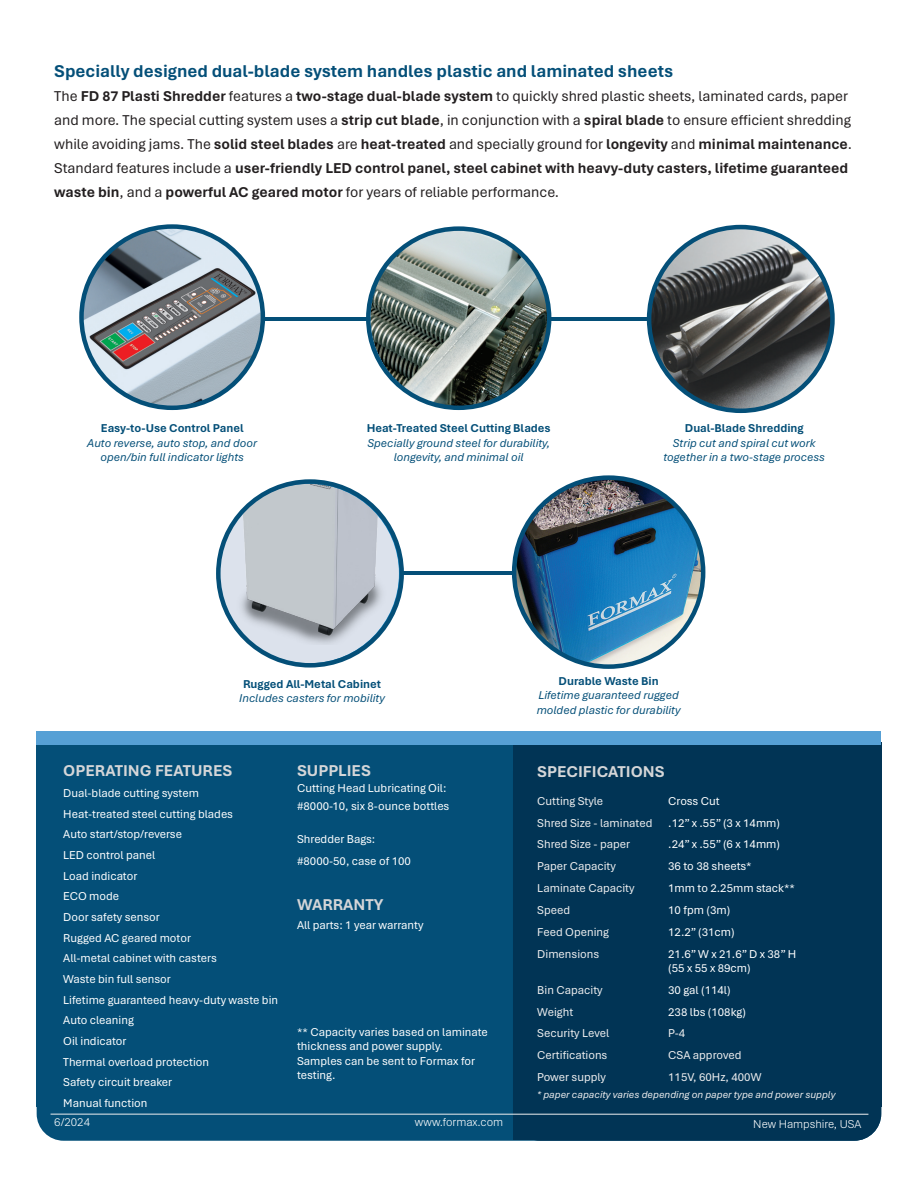
<style>
.page{position:relative;width:918px;height:1188px;background:#fff}
.page>*{position:absolute;margin:0;border:0;box-sizing:border-box;transform-origin:0 0}
.t1{font:700 18px "Aptos";color:#044f78}
.t2{font:700 16.5px "Aptos";color:#d5d6d8}
.t3{font:15px/24px "Aptos";color:#231f20}
.t4{font:12px/14.4px "Aptos";color:#fff}
.t5{font:italic 12px/14.4px "Aptos";color:#044f78;text-align:center}
.t6{font:12px "Aptos";color:#eeeeef}
.t7{font:700 12px "Aptos";color:#044f78}
.t8{font:300 12px "Aptos";color:#fff}
.t9{font:italic 10.5px "Aptos";color:#eeeeef}
.s1{font-weight:700}
</style>
<div class="page">
<div style="left:37px;top:744px;width:844px;height:397px;background:#044f78;border-radius:27px"></div>
<div style="left:37px;top:743px;width:844px;height:364px;background:#044f78"></div>
<div style="left:513px;top:742px;width:368px;height:365px;background:#013455"></div>
<div style="left:513px;top:742px;width:306px;height:398px;background:#013455"></div>
<hr style="left:51px;top:1114px;width:817px;height:1px;background:#eeeeef">
<div style="left:37px;top:732px;width:844px;height:13px;background:#56a0d5"></div>
<hr style="left:221px;top:571px;width:454px;height:3px;background:#044f78">
<svg style="left:218px;top:483px;width:182px;height:181px;background:#c3d2df"></svg>
<img style="left:223px;top:484px;width:175px;height:161px">
<div style="left:216px;top:479px;width:188px;height:189px;border:4px solid #044f78;border-radius:50%"></div>
<hr style="left:226px;top:317px;width:455px;height:3px;background:#044f78">
<img style="left:81px;top:226px;width:182px;height:182px">
<img style="left:369px;top:228px;width:179px;height:179px">
<div style="left:366px;top:226px;width:185px;height:184px;border:4px solid #044f78;border-radius:50%"></div>
<img style="left:649px;top:227px;width:183px;height:183px">
<div style="left:647px;top:225px;width:188px;height:188px;border:4px solid #044f78;border-radius:50%"></div>
<div style="left:79px;top:224px;width:186px;height:186px;border:4px solid #044f78;border-radius:50%"></div>
<img style="left:514px;top:478px;width:189px;height:189px;border-radius:94px">
<div style="left:512px;top:475px;width:193px;height:194px;border:4px solid #044f78;border-radius:50%"></div>
<p class="t1" style="left:54px;top:58px;width:621px">Specially designed dual-blade system handles plastic and laminated sheets</p>
<p class="t3" style="left:54px;top:83px;width:799px">The <span class="s1">FD 87 Plasti Shredder</span> features a <span class="s1">two-stage dual-blade system</span> to quickly shred plastic sheets, laminated cards, paper and more. The special cutting system uses a <span class="s1">strip cut blade</span>, in conjunction with a <span class="s1">spiral blade</span> to ensure efficient shredding while avoiding jams. The <span class="s1">solid steel blades</span> are <span class="s1">heat-treated</span> and specially ground for <span class="s1">longevity</span> and <span class="s1">minimal maintenance</span>.<br>Standard features include a <span class="s1">user-friendly LED control panel, steel cabinet with heavy-duty casters, lifetime guaranteed waste bin</span>, and a <span class="s1">powerful AC geared motor</span> for years of reliable performance.</p>
<p class="t7" style="left:101px;top:420px;width:144px">Easy-to-Use Control Panel</p>
<p class="t5" style="left:87px;top:435px;width:171px">Auto reverse, auto stop, and door open/bin full indicator lights</p>
<p class="t7" style="left:367px;top:420px;width:186px">Heat-Treated Steel Cutting Blades</p>
<p class="t5" style="left:367px;top:435px;width:184px">Specially ground steel for durability, longevity, and minimal oil</p>
<p class="t7" style="left:685px;top:420px;width:120px">Dual-Blade Shredding</p>
<p class="t5" style="left:664px;top:435px;width:163px">Strip cut and spiral cut work together in a two-stage process</p>
<p class="t7" style="left:243px;top:676px;width:140px">Rugged All-Metal Cabinet</p>
<p class="t5" style="left:239px;top:691px;width:147px">Includes casters for mobility</p>
<p class="t2" style="left:63px;top:760px;width:171px">OPERATING FEATURES</p>
<p class="t4" style="left:63px;top:786px;width:137px">Dual-blade cutting system</p>
<p class="t4" style="left:63px;top:806px;width:171px">Heat-treated steel cutting blades</p>
<p class="t4" style="left:63px;top:827px;width:120px">Auto start/stop/reverse</p>
<p class="t4" style="left:63px;top:847px;width:93px">LED control panel</p>
<p class="t4" style="left:63px;top:868px;width:76px">Load indicator</p>
<p class="t4" style="left:63px;top:889px;width:57px">ECO mode</p>
<p class="t4" style="left:63px;top:909px;width:98px">Door safety sensor</p>
<p class="t4" style="left:63px;top:930px;width:129px">Rugged AC geared motor</p>
<p class="t4" style="left:63px;top:951px;width:155px">All-metal cabinet with casters</p>
<p class="t4" style="left:63px;top:971px;width:109px">Waste bin full sensor</p>
<p class="t4" style="left:63px;top:992px;width:216px">Lifetime guaranteed heavy-duty waste bin</p>
<p class="t4" style="left:63px;top:1013px;width:72px">Auto cleaning</p>
<p class="t4" style="left:63px;top:1033px;width:65px">Oil indicator</p>
<p class="t4" style="left:63px;top:1054px;width:147px">Thermal overload protection</p>
<p class="t4" style="left:63px;top:1075px;width:111px">Safety circuit breaker</p>
<p class="t4" style="left:63px;top:1095px;width:86px">Manual function</p>
<p class="t2" style="left:297px;top:759px;width:75px">SUPPLIES</p>
<p class="t4" style="left:297px;top:781px;width:151px">Cutting Head Lubricating Oil:</p>
<p class="t4" style="left:297px;top:798px;width:154px">#8000-10, six 8-ounce bottles</p>
<p class="t4" style="left:297px;top:832px;width:80px">Shredder Bags:</p>
<p class="t4" style="left:297px;top:853px;width:115px">#8000-50, case of 100</p>
<p class="t2" style="left:297px;top:893px;width:88px">WARRANTY</p>
<p class="t4" style="left:297px;top:917px;width:128px">All parts: 1 year warranty</p>
<p class="t4" style="left:297px;top:1024px;width:192px">** Capacity varies based on laminate thickness and power supply.</p>
<p class="t4" style="left:297px;top:1053px;width:180px">Samples can be sent to Formax for testing.</p>
<p class="t8" style="left:54px;top:1114px;width:37px">6/2024</p>
<p class="t8" style="left:415px;top:1114px;width:90px">www.formax.com</p>
<p class="t7" style="left:559px;top:673px;width:102px">Durable Waste Bin</p>
<p class="t5" style="left:537px;top:688px;width:145px;text-align:left">Lifetime guaranteed rugged molded plastic for durability</p>
<p class="t2" style="left:537px;top:760px;width:129px">SPECIFICATIONS</p>
<p class="t6" style="left:537px;top:793px;width:67px">Cutting Style</p>
<p class="t4" style="left:668px;top:793px;width:53px">Cross Cut</p>
<p class="t6" style="left:537px;top:814px;width:117px">Shred Size - laminated</p>
<p class="t4" style="left:668px;top:815px;width:113px">.12” x .55” (3 x 14mm)</p>
<p class="t6" style="left:537px;top:836px;width:94px">Shred Size - paper</p>
<p class="t4" style="left:668px;top:837px;width:113px">.24” x .55” (6 x 14mm)</p>
<p class="t6" style="left:537px;top:858px;width:80px">Paper Capacity</p>
<p class="t4" style="left:668px;top:859px;width:85px">36 to 38 sheets*</p>
<p class="t6" style="left:537px;top:880px;width:99px">Laminate Capacity</p>
<p class="t4" style="left:668px;top:880px;width:128px">1mm to 2.25mm stack**</p>
<p class="t6" style="left:537px;top:902px;width:34px">Speed</p>
<p class="t4" style="left:668px;top:902px;width:63px">10 fpm (3m)</p>
<p class="t6" style="left:537px;top:924px;width:73px">Feed Opening</p>
<p class="t4" style="left:668px;top:924px;width:68px">12.2” (31cm)</p>
<p class="t6" style="left:537px;top:945px;width:64px">Dimensions</p>
<p class="t4" style="left:668px;top:946px;width:129px">21.6” W x 21.6” D x 38” H</p>
<p class="t4" style="left:668px;top:960px;width:84px">(55 x 55 x 89cm)</p>
<p class="t6" style="left:537px;top:982px;width:67px">Bin Capacity</p>
<p class="t4" style="left:668px;top:982px;width:64px">30 gal (114l)</p>
<p class="t6" style="left:537px;top:1003px;width:37px">Weight</p>
<p class="t4" style="left:668px;top:1004px;width:79px">238 lbs (108kg)</p>
<p class="t6" style="left:537px;top:1025px;width:73px">Security Level</p>
<p class="t6" style="left:668px;top:1025px;width:18px">P-4</p>
<p class="t6" style="left:537px;top:1047px;width:72px">Certifications</p>
<p class="t6" style="left:668px;top:1047px;width:75px">CSA approved</p>
<p class="t6" style="left:537px;top:1069px;width:70px">Power supply</p>
<p class="t6" style="left:668px;top:1069px;width:95px">115V, 60Hz, 400W</p>
<p class="t9" style="left:537px;top:1088px;width:300px">* paper capacity varies depending on paper type and power supply</p>
<p class="t8" style="left:753px;top:1116px;width:109px">New Hampshire, USA</p>
</div>
